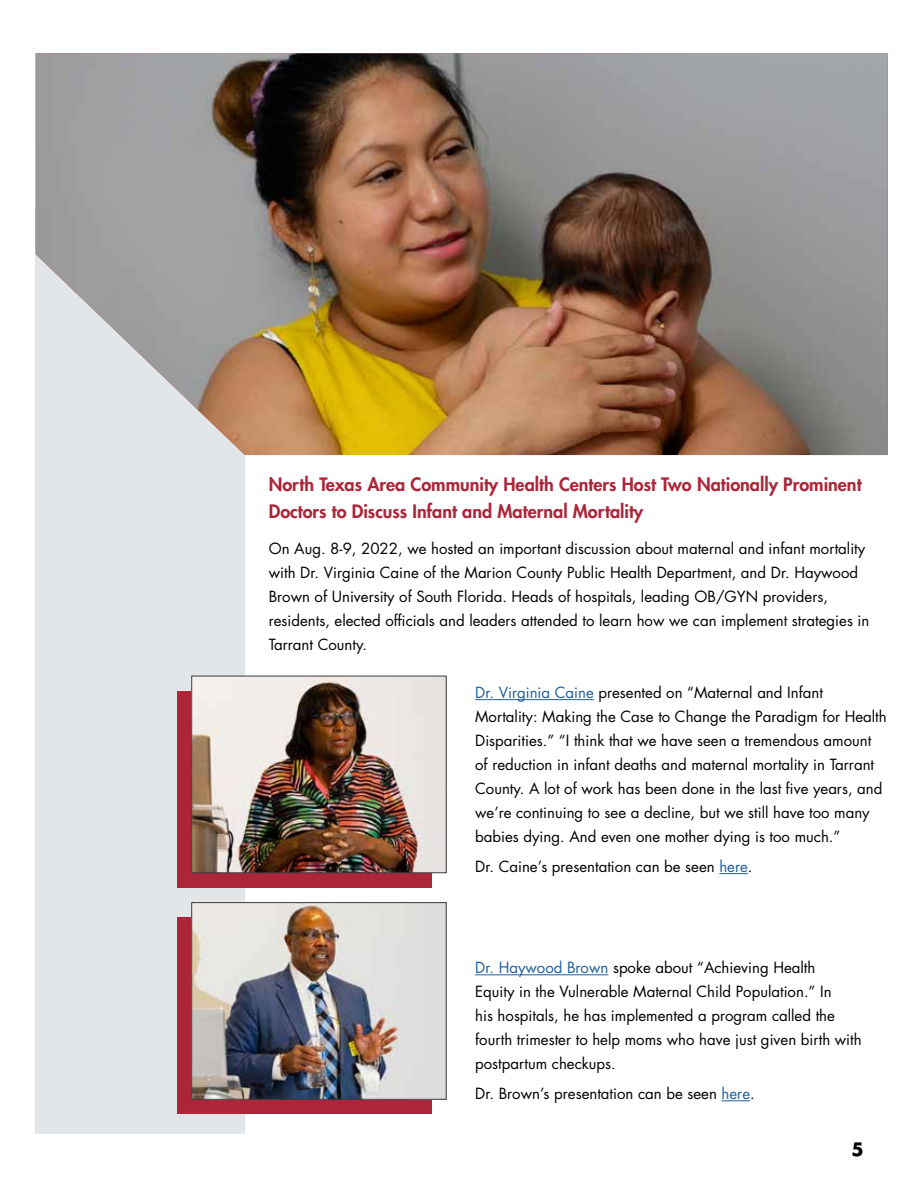
<style>
.page{position:relative;width:918px;height:1188px;background:#fff}
.page>*{position:absolute;margin:0;border:0;box-sizing:border-box;transform-origin:0 0}
.t1{font:800 18px/27px "Futura Std";color:#ad2539}
.t2{font:700 18px "Futura Std";color:#000}
.t3{font:15px/24px "Futura Std";color:#000}
.s1{color:#215e9e}
</style>
<div class="page">
<div style="left:36px;top:210px;width:209px;height:924px;background:#e3e6e8"></div>
<div style="left:177px;top:691px;width:255px;height:197px;background:#ad2539"></div>
<div style="left:177px;top:918px;width:255px;height:196px;background:#ad2539"></div>
<hr style="left:475px;top:699px;width:119px;height:1px;background:#215e9e">
<svg style="left:719px;top:873px;width:29px;height:1px"></svg>
<hr style="left:475px;top:974px;width:133px;height:1px;background:#215e9e">
<svg style="left:722px;top:1100px;width:28px;height:1px"></svg>
<img style="left:36px;top:53px;width:852px;height:402px">
<img style="left:194px;top:678px;width:250px;height:193px">
<div style="left:192px;top:676px;width:254px;height:197px;border:1px solid #3d3c3e"></div>
<img style="left:194px;top:904px;width:250px;height:194px">
<div style="left:192px;top:902px;width:254px;height:198px;border:1px solid #3d3c3e"></div>
<p class="t1" style="left:269px;top:471px;width:594px">North Texas Area Community Health Centers Host Two Nationally Prominent<br>Doctors to Discuss Infant and Maternal Mortality</p>
<p class="t3" style="left:269px;top:536px;width:602px">On Aug. 8-9, 2022, we hosted an important discussion about maternal and infant mortality with Dr. Virginia Caine of the Marion County Public Health Department, and Dr. Haywood Brown of University of South Florida. Heads of hospitals, leading OB/GYN providers, residents, elected of!cials and leaders attended to learn how we can implement strategies in Tarrant County.</p>
<p class="t3" style="left:475px;top:681px;width:413px"><span class="s1">Dr. Virginia Caine</span> presented on “Maternal and Infant Mortality: Making the Case to Change the Paradigm for Health Disparities.” “I think that we have seen a tremendous amount of reduction in infant deaths and maternal mortality in Tarrant County. A lot of work has been done in the last !ve years, and we’re continuing to see a decline, but we still have too many babies dying. And even one mother dying is too much.”</p>
<p class="t3" style="left:475px;top:855px;width:279px">Dr. Caine’s presentation can be seen <span class="s1">here</span>.</p>
<p class="t3" style="left:475px;top:956px;width:388px"><span class="s1">Dr. Haywood Brown</span> spoke about “Achieving Health<br>Equity in the Vulnerable Maternal Child Population.” In<br>his hospitals, he has implemented a program called the fourth trimester to help moms who have just given birth with postpartum checkups.</p>
<p class="t3" style="left:475px;top:1082px;width:281px">Dr. Brown’s presentation can be seen <span class="s1">here</span>.</p>
<p class="t2" style="left:852px;top:1138px;width:14px">5</p>
</div>
